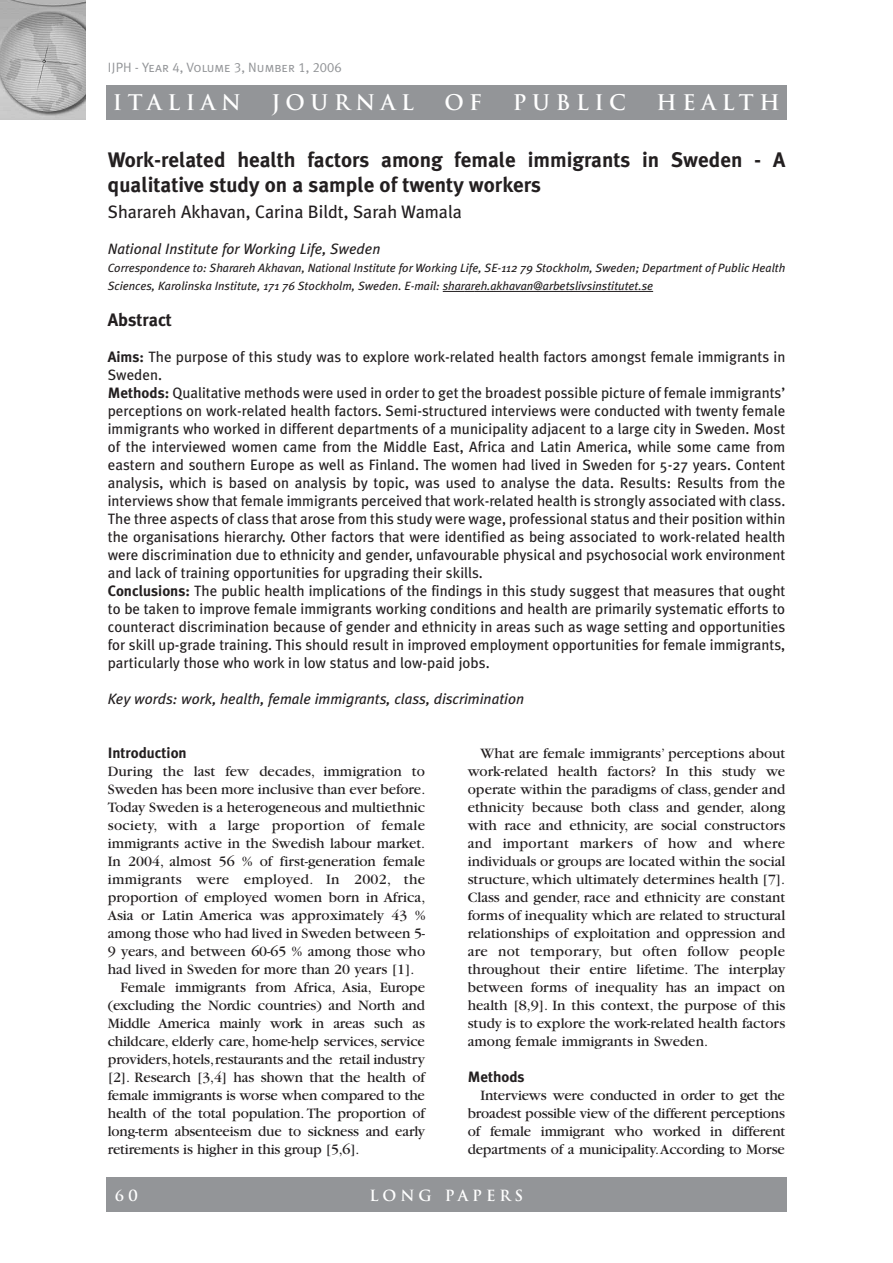
<style>
.page{position:relative;width:893px;height:1263px;background:#fff}
.page>*{position:absolute;margin:0;border:0;box-sizing:border-box;transform-origin:0 0}
.t1{font:700 21px/25.2px "Meta Plus";color:#231f20}
.t2{font:700 21px "Trajan";letter-spacing:.265em;color:#fff}
.t3{font:18px "Meta Plus";color:#231f20}
.t4{font:700 18px "Meta Plus";color:#231f20}
.t5{font:15px/18px "Garamond";letter-spacing:-.005em;color:#231f20;text-align:justify}
.t6{font:15px/18px "Meta Plus";color:#231f20}
.t7{font:italic 15px "Meta Plus";color:#231f20}
.t8{font:15px "Garamond";letter-spacing:.02em;color:#231f20}
.t9{font:700 15px "Meta Plus";color:#231f20}
.t10{font:700 15px "Trajan";letter-spacing:.26em;color:#fff}
.t11{font:13.5px "Meta Plus Normal Caps";color:#939598}
.t12{font:italic 12px/18px "Meta Plus";color:#231f20}
.s1{font-weight:700}
</style>
<div class="page">
<div style="left:106px;top:85px;width:681px;height:34px;background:#939598"></div>
<img style="left:0;top:0;width:85px;height:119px">
<div style="left:106px;top:1178px;width:681px;height:34px;background:#939598"></div>
<svg style="left:443px;top:291px;width:32px;height:1px"></svg>
<hr style="left:475px;top:291px;width:46px;height:1px;background:#231f20">
<hr style="left:521px;top:291px;width:132px;height:1px;background:#231f20">
<p class="t11" style="left:108px;top:59px;width:235px">IJPH - Year 4, Volume 3, Number 1, 2006</p>
<h1 class="t2" style="left:113px;top:90px;width:130px">ITALIAN</h1>
<h1 class="t2" style="left:271px;top:90px;width:144px">JOURNAL</h1>
<h1 class="t2" style="left:444px;top:90px;width:39px">O F</h1>
<h1 class="t2" style="left:513px;top:90px;width:115px">PUBLIC</h1>
<h1 class="t2" style="left:657px;top:90px;width:125px">HEALTH</h1>
<h1 class="t1" style="left:108px;top:147px;width:679px">Work-related health factors among female immigrants in Sweden - A qualitative study on a sample of twenty workers</h1>
<p class="t3" style="left:108px;top:201px;width:356px">Sharareh Akhavan, Carina Bildt, Sarah Wamala</p>
<p class="t7" style="left:108px;top:240px;width:274px">National Institute for Working Life, Sweden</p>
<p class="t12" style="left:108px;top:259px;width:679px">Correspondence to: Sharareh Akhavan, National Institute for Working Life, SE-112 79 Stockholm, Sweden; Department of Public Health<br>Sciences, Karolinska Institute, 171 76 Stockholm, Sweden. E-mail: sharareh.akhavan@arbetslivsinstitutet.se</p>
<p class="t4" style="left:108px;top:309px;width:66px">Abstract</p>
<p class="t6" style="left:108px;top:348px;width:679px"><span class="s1">Aims:</span> The purpose of this study was to explore work-related health factors amongst female immigrants in Sweden.<br><span class="s1">Methods:</span> Qualitative methods were used in order to get the broadest possible picture of female immigrants’ perceptions on work-related health factors. Semi-structured interviews were conducted with twenty female immigrants who worked in different departments of a municipality adjacent to a large city in Sweden. Most of the interviewed women came from the Middle East, Africa and Latin America, while some came from eastern and southern Europe as well as Finland. The women had lived in Sweden for 5-27 years. Content analysis, which is based on analysis by topic, was used to analyse the data. Results: Results from the interviews show that female immigrants perceived that work-related health is strongly associated with class.<br>The three aspects of class that arose from this study were wage, professional status and their position within the organisations hierarchy. Other factors that were identified as being associated to work-related health were discrimination due to ethnicity and gender, unfavourable physical and psychosocial work environment and lack of training opportunities for upgrading their skills.<br><span class="s1">Conclusions:</span> The public health implications of the findings in this study suggest that measures that ought to be taken to improve female immigrants working conditions and health are primarily systematic efforts to counteract discrimination because of gender and ethnicity in areas such as wage setting and opportunities for skill up-grade training. This should result in improved employment opportunities for female immigrants, particularly those who work in low status and low-paid jobs.</p>
<p class="t7" style="left:108px;top:690px;width:418px">Key words: work, health, female immigrants, class, discrimination</p>
<p class="t9" style="left:108px;top:744px;width:80px">Introduction</p>
<p class="t5" style="left:108px;top:763px;width:319px">During the last few decades, immigration to</p>
<p class="t5" style="left:108px;top:781px;width:319px">Sweden has been more inclusive than ever before.</p>
<p class="t5" style="left:108px;top:799px;width:319px">Today Sweden is a heterogeneous and multiethnic</p>
<p class="t8" style="left:108px;top:820px;width:319px">society, with a large proportion of female</p>
<p class="t5" style="left:108px;top:835px;width:319px">immigrants active in the Swedish labour market.</p>
<p class="t5" style="left:108px;top:853px;width:319px">In 2004, almost 56 % of first-generation female</p>
<p class="t8" style="left:108px;top:874px;width:319px">immigrants were employed. In 2002, the</p>
<p class="t5" style="left:108px;top:889px;width:319px">proportion of employed women born in Africa,</p>
<p class="t5" style="left:108px;top:907px;width:319px">Asia or Latin America was approximately 43 %</p>
<p class="t5" style="left:108px;top:925px;width:319px">among those who had lived in Sweden between 5-</p>
<p class="t5" style="left:108px;top:943px;width:319px">9 years, and between 60-65 % among those who</p>
<p class="t5" style="left:108px;top:961px;width:308px">had lived in Sweden for more than 20 years [1].</p>
<p class="t5" style="left:121px;top:979px;width:306px">Female immigrants from Africa, Asia, Europe</p>
<p class="t5" style="left:108px;top:997px;width:319px">(excluding the Nordic countries) and North and</p>
<p class="t5" style="left:108px;top:1015px;width:319px">Middle America mainly work in areas such as</p>
<p class="t5" style="left:108px;top:1033px;width:319px">childcare, elderly care, home-help services, service</p>
<p class="t5" style="left:108px;top:1051px;width:319px">providers,hotels,restaurants and the retail industry</p>
<p class="t5" style="left:108px;top:1069px;width:319px">[2]. Research [3,4] has shown that the health of</p>
<p class="t5" style="left:108px;top:1087px;width:319px">female immigrants is worse when compared to the</p>
<p class="t5" style="left:108px;top:1105px;width:319px">health of the total population. The proportion of</p>
<p class="t5" style="left:108px;top:1123px;width:319px">long-term absenteeism due to sickness and early</p>
<p class="t5" style="left:108px;top:1141px;width:253px">retirements is higher in this group [5,6].</p>
<p class="t5" style="left:468px;top:745px;width:319px;text-indent:13px">What are female immigrants’ perceptions about work-related health factors? In this study we operate within the paradigms of class, gender and ethnicity because both class and gender, along with race and ethnicity, are social constructors and important markers of how and where individuals or groups are located within the social structure, which ultimately determines health [7].<br>Class and gender, race and ethnicity are constant forms of inequality which are related to structural relationships of exploitation and oppression and are not temporary, but often follow people throughout their entire lifetime. The interplay between forms of inequality has an impact on health [8,9]. In this context, the purpose of this study is to explore the work-related health factors among female immigrants in Sweden.</p>
<p class="t9" style="left:468px;top:1068px;width:58px">Methods</p>
<p class="t5" style="left:468px;top:1087px;width:319px;text-indent:13px">Interviews were conducted in order to get the broadest possible view of the different perceptions of female immigrant who worked in different departments of a municipality.According to Morse</p>
<p class="t10" style="left:115px;top:1186px;width:25px">6 0</p>
<p class="t10" style="left:370px;top:1186px;width:155px">LONG PAPERS</p>
</div>
